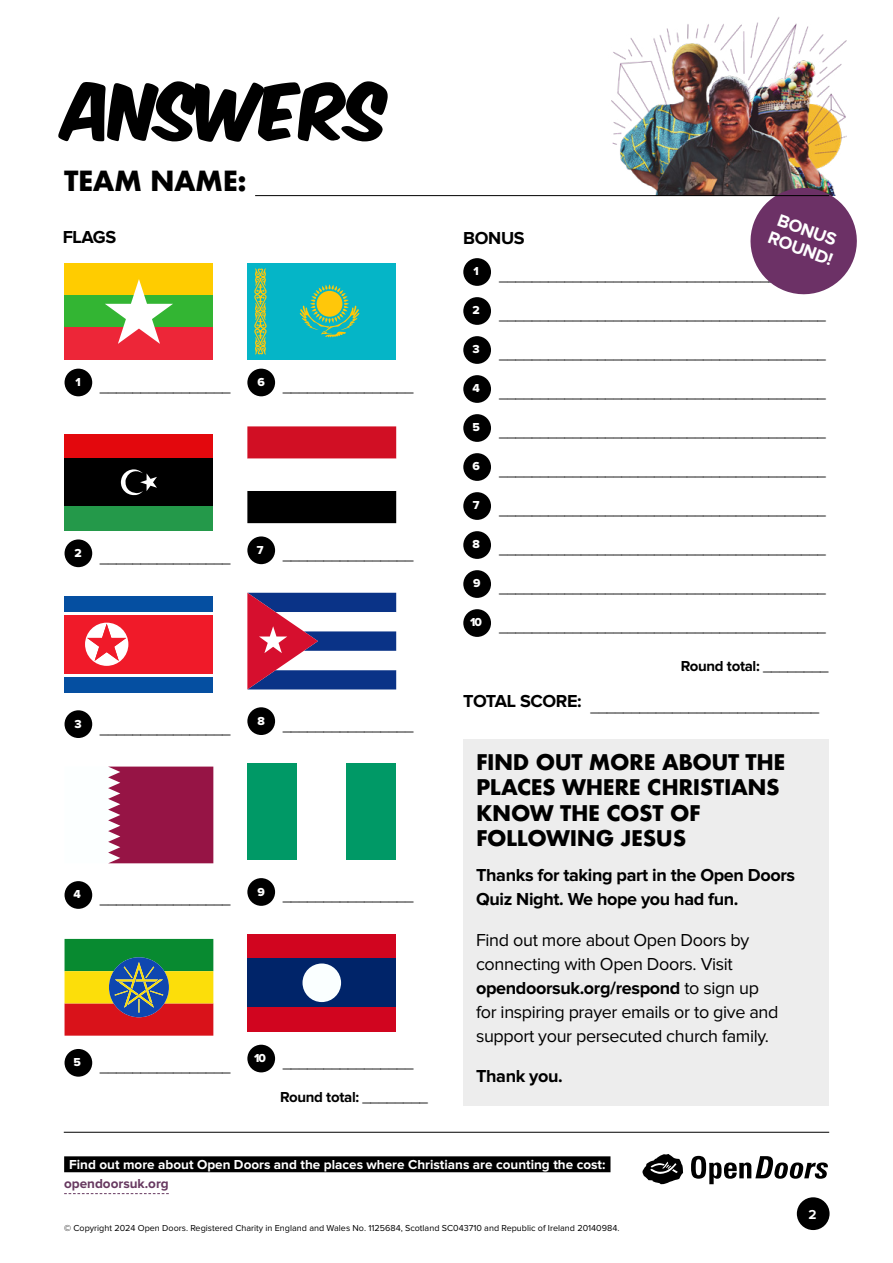
<style>
.page{position:relative;width:893px;height:1263px;background:#fff}
.page>*{position:absolute;margin:0;border:0;box-sizing:border-box;transform-origin:0 0}
.t1{font:66.3px "Komika Axis";color:#000}
.t2{font:700 27px "Futura";letter-spacing:-.02em;color:#000}
.t3{font:700 21px/25.5px "Futura";letter-spacing:-.02em;color:#000}
.t4{font:18px/24px "Proxima Nova";letter-spacing:-.02em;color:#000}
.t5{font:700 18px/24px "Proxima Nova";letter-spacing:-.02em;color:#000}
.t6{font:700 18px/19.5px "Proxima Nova";color:#fff}
.t7{font:15px "Proxima Nova";color:#000}
.t8{font:700 15px "Proxima Nova";letter-spacing:-.02em;color:#000}
.t9{font:700 13.5px "Proxima Nova";color:#fff}
.t10{font:700 13.5px "Proxima Nova";color:#673960}
.t11{font:12px "Proxima Nova Extrabld";color:#fff}
.t12{font:9px "Proxima Nova";color:#000}
.s1{font-weight:400}
.s2{font-weight:700}
</style>
<div class="page">
<div style="left:463px;top:740px;width:366px;height:366px;background:#ededed"></div>
<hr style="left:64px;top:1132px;width:765px;height:1px;background:#000">
<div style="left:463px;top:258px;width:28px;height:28px;background:#000;border-radius:50%"></div>
<div style="left:463px;top:297px;width:28px;height:28px;background:#000;border-radius:50%"></div>
<div style="left:463px;top:336px;width:28px;height:28px;background:#000;border-radius:50%"></div>
<div style="left:463px;top:375px;width:28px;height:28px;background:#000;border-radius:50%"></div>
<div style="left:463px;top:414px;width:28px;height:28px;background:#000;border-radius:50%"></div>
<div style="left:463px;top:453px;width:28px;height:28px;background:#000;border-radius:50%"></div>
<div style="left:463px;top:492px;width:28px;height:28px;background:#000;border-radius:50%"></div>
<div style="left:463px;top:531px;width:28px;height:28px;background:#000;border-radius:50%"></div>
<div style="left:463px;top:570px;width:28px;height:28px;background:#000;border-radius:50%"></div>
<div style="left:463px;top:609px;width:28px;height:28px;background:#000;border-radius:50%"></div>
<img style="left:611px;top:17px;width:236px;height:178px">
<svg style="left:744px;top:181px;width:113px;height:114px"></svg>
<div style="left:65px;top:263px;width:148px;height:32px;background:#fc0"></div>
<div style="left:65px;top:295px;width:148px;height:33px;background:#33b533"></div>
<div style="left:65px;top:328px;width:148px;height:32px;background:#ed2638"></div>
<svg style="left:105px;top:279px;width:68px;height:65px"></svg>
<div style="left:65px;top:369px;width:27px;height:27px;background:#000;border-radius:50%"></div>
<div style="left:65px;top:434px;width:148px;height:97px;background:#e3080d"></div>
<div style="left:65px;top:458px;width:148px;height:73px;background:#000"></div>
<div style="left:65px;top:506px;width:148px;height:25px;background:#24994a"></div>
<svg style="left:121px;top:469px;width:36px;height:26px"></svg>
<div style="left:65px;top:539px;width:27px;height:28px;background:#000;border-radius:50%"></div>
<div style="left:65px;top:615px;width:148px;height:59px;background:#f01a29"></div>
<div style="left:65px;top:676px;width:148px;height:16px;background:#054fa1"></div>
<div style="left:65px;top:596px;width:148px;height:16px;background:#054fa1"></div>
<svg style="left:85px;top:623px;width:43px;height:43px"></svg>
<div style="left:65px;top:710px;width:27px;height:28px;background:#000;border-radius:50%"></div>
<svg style="left:108px;top:766px;width:105px;height:97px;background:#9c2351"></svg>
<div style="left:65px;top:881px;width:27px;height:28px;background:#000;border-radius:50%"></div>
<svg style="left:65px;top:939px;width:148px;height:97px;background:#837137"></svg>
<div style="left:65px;top:1049px;width:27px;height:28px;background:#000;border-radius:50%"></div>
<div style="left:247px;top:263px;width:149px;height:97px;background:#05b5c7"></div>
<svg style="left:254px;top:268px;width:13px;height:87px"></svg>
<svg style="left:300px;top:284px;width:59px;height:53px"></svg>
<div style="left:247px;top:369px;width:28px;height:27px;background:#000;border-radius:50%"></div>
<svg style="left:247px;top:426px;width:149px;height:97px"></svg>
<div style="left:247px;top:536px;width:28px;height:28px;background:#000;border-radius:50%"></div>
<svg style="left:247px;top:593px;width:149px;height:96px"></svg>
<div style="left:247px;top:707px;width:28px;height:28px;background:#000;border-radius:50%"></div>
<div style="left:247px;top:763px;width:50px;height:97px;background:#096"></div>
<div style="left:347px;top:763px;width:49px;height:97px;background:#096"></div>
<div style="left:247px;top:878px;width:28px;height:28px;background:#000;border-radius:50%"></div>
<div style="left:247px;top:934px;width:149px;height:24px;background:#d1051f"></div>
<div style="left:247px;top:1007px;width:149px;height:24px;background:#d1051f"></div>
<div style="left:247px;top:958px;width:149px;height:49px;background:#002469"></div>
<div style="left:302px;top:963px;width:39px;height:39px;background:#faffff;border-radius:50%"></div>
<div style="left:247px;top:1045px;width:28px;height:27px;background:#000;border-radius:50%"></div>
<hr style="left:255px;top:195px;width:574px;height:1px;background:#000">
<div style="left:64px;top:1156px;width:546px;height:16px;background:#000"></div>
<svg style="left:64px;top:1193px;width:105px;height:1px"></svg>
<svg style="left:642px;top:1154px;width:41px;height:30px"></svg>
<svg style="left:691px;top:1156px;width:137px;height:28px"></svg>
<div style="left:797px;top:1197px;width:33px;height:33px;background:#000;border-radius:50%"></div>
<p class="t1" style="left:64px;top:78px;width:326px">ANSWERS</p>
<p class="t2" style="left:64px;top:161px;width:184px">TEAM NAME:</p>
<p class="t6" style="left:778px;top:210px;width:69px;rotate:20deg">BONUS<br>ROUND!</p>
<p class="t5" style="left:63px;top:226px;width:55px">FLAGS</p>
<p class="t5" style="left:463px;top:227px;width:63px">BONUS</p>
<p class="t11" style="left:473px;top:266px;width:7px">1</p>
<p class="t7" style="left:499px;top:269px;width:328px">________________________________________</p>
<p class="t11" style="left:472px;top:305px;width:9px">2</p>
<p class="t7" style="left:499px;top:308px;width:328px">________________________________________</p>
<p class="t11" style="left:472px;top:344px;width:9px">3</p>
<p class="t7" style="left:499px;top:347px;width:328px">________________________________________</p>
<p class="t11" style="left:472px;top:383px;width:9px">4</p>
<p class="t7" style="left:499px;top:386px;width:328px">________________________________________</p>
<p class="t11" style="left:472px;top:422px;width:9px">5</p>
<p class="t7" style="left:499px;top:425px;width:328px">________________________________________</p>
<p class="t11" style="left:472px;top:461px;width:9px">6</p>
<p class="t7" style="left:499px;top:464px;width:328px">________________________________________</p>
<p class="t11" style="left:473px;top:500px;width:8px">7</p>
<p class="t7" style="left:499px;top:503px;width:328px">________________________________________</p>
<p class="t11" style="left:472px;top:539px;width:9px">8</p>
<p class="t7" style="left:499px;top:542px;width:328px">________________________________________</p>
<p class="t11" style="left:473px;top:578px;width:9px">9</p>
<p class="t7" style="left:499px;top:581px;width:328px">________________________________________</p>
<p class="t11" style="left:470px;top:617px;width:13px">10</p>
<p class="t7" style="left:499px;top:620px;width:328px">________________________________________</p>
<p class="t8" style="left:681px;top:659px;width:149px">Round total: <span class="s1">________</span></p>
<p class="t11" style="left:257px;top:377px;width:9px">6</p>
<p class="t11" style="left:76px;top:377px;width:7px">1</p>
<p class="t7" style="left:100px;top:380px;width:132px">________________</p>
<p class="t7" style="left:283px;top:380px;width:132px">________________</p>
<p class="t11" style="left:257px;top:544px;width:8px">7</p>
<p class="t11" style="left:75px;top:548px;width:9px">2</p>
<p class="t7" style="left:283px;top:548px;width:132px">________________</p>
<p class="t7" style="left:100px;top:551px;width:132px">________________</p>
<p class="t7" style="left:463px;top:700px;width:358px"><sup>TOTAL</sup> <sup>SCORE:</sup> ____________________________</p>
<p class="t11" style="left:75px;top:719px;width:9px">3</p>
<p class="t11" style="left:257px;top:716px;width:9px">8</p>
<p class="t7" style="left:283px;top:719px;width:132px">________________</p>
<p class="t7" style="left:100px;top:722px;width:132px">________________</p>
<p class="t11" style="left:74px;top:889px;width:9px">4</p>
<p class="t7" style="left:100px;top:892px;width:132px">________________</p>
<p class="t11" style="left:257px;top:886px;width:9px">9</p>
<p class="t7" style="left:283px;top:889px;width:132px">________________</p>
<p class="t11" style="left:74px;top:1056px;width:9px">5</p>
<p class="t7" style="left:100px;top:1060px;width:132px">________________</p>
<p class="t11" style="left:254px;top:1052px;width:13px">10</p>
<p class="t7" style="left:283px;top:1056px;width:132px">________________</p>
<p class="t3" style="left:476px;top:749px;width:311px">FIND OUT MORE ABOUT THE<br>PLACES WHERE CHRISTIANS<br>KNOW THE COST OF<br>FOLLOWING JESUS</p>
<p class="t5" style="left:476px;top:864px;width:321px">Thanks for taking part in the Open Doors<br>Quiz Night. We hope you had fun.</p>
<p class="t4" style="left:476px;top:929px;width:304px">Find out more about Open Doors by connecting with Open Doors. Visit <span class="s2">opendoorsuk.org/respond</span> to sign up for inspiring prayer emails or to give and support your persecuted church family.</p>
<p class="t5" style="left:476px;top:1065px;width:88px">Thank you.</p>
<p class="t8" style="left:280px;top:1090px;width:149px">Round total: <span class="s1">________</span></p>
<p class="t9" style="left:69px;top:1158px;width:538px">Find out more about Open Doors and the places where Christians are counting the cost:</p>
<p class="t10" style="left:64px;top:1178px;width:106px">opendoorsuk.org</p>
<p class="t12" style="left:64px;top:1224px;width:557px">© Copyright 2024 Open Doors. Registered Charity in England and Wales No. 1125684, Scotland SC043710 and Republic of Ireland 20140984.</p>
<p class="t9" style="left:808px;top:1208px;width:10px">2</p>
</div>
